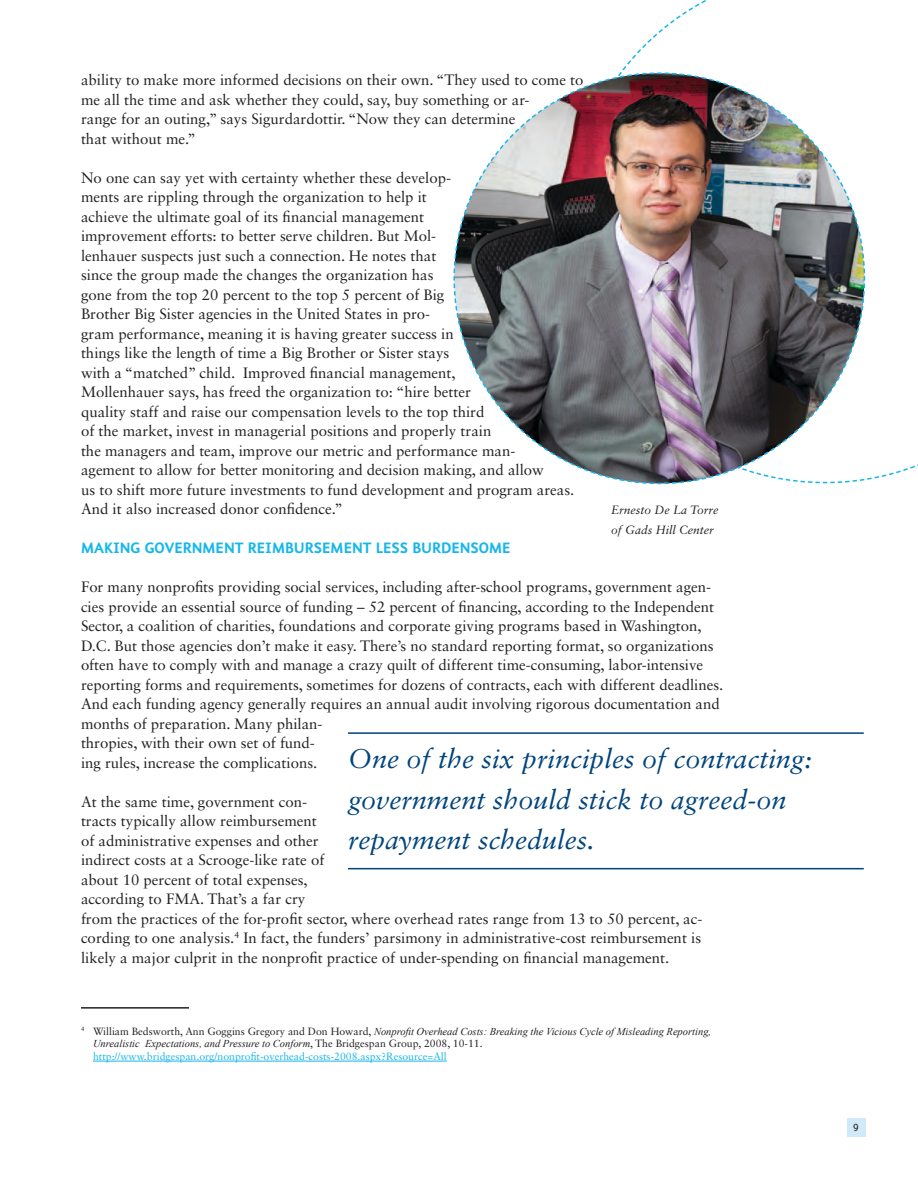
<style>
.page{position:relative;width:918px;height:1188px;background:#fff}
.page>*{position:absolute;margin:0;border:0;box-sizing:border-box;transform-origin:0 0}
.t1{font:italic 27px/40.5px "Sabon LT Std";color:#00447c}
.t2{font:15px/19.5px "Sabon LT Std";color:#231f20}
.t3{font:700 15px "FS Ingrid";color:#16b6eb}
.t4{font:italic 12px/19.5px "Sabon LT Std";color:#231f20}
.t5{font:italic 10.5px/12.6px "Times New Roman";color:#231f20}
.t6{font:10.5px "Sabon LT Std";color:#16b6eb}
.t7{font:10.5px "FS Ingrid";color:#231f20}
.s1{font-family:"Sabon LT Std";font-style:normal}
</style>
<div class="page">
<hr style="left:348px;top:732px;width:516px;height:2px;background:#00447c">
<hr style="left:348px;top:868px;width:516px;height:1px;background:#00447c">
<div style="left:847px;top:1119px;width:18px;height:18px;background:#d0eafa"></div>
<img style="left:453px;top:72px;width:413px;height:413px">
<hr style="left:81px;top:1007px;width:108px;height:2px;background:#231f20">
<hr style="left:93px;top:1061px;width:354px;height:1px;background:#16b6eb">
<p class="t2" style="left:81px;top:70px;width:504px">ability to make more informed decisions on their own. “They used to come to me all the time and ask whether they could, say, buy something or ar-<br>range for an outing,” says Sigurdardottir. “Now they can determine<br>that without me.”</p>
<p class="t2" style="left:81px;top:167px;width:495px">No one can say yet with certainty whether these develop-<br>ments are rippling through the organization to help it<br>achieve the ultimate goal of its financial management<br>improvement efforts: to better serve children. But Mol-<br>lenhauer suspects just such a connection. He notes that<br>since the group made the changes the organization has<br>gone from the top 20 percent to the top 5 percent of Big<br>Brother Big Sister agencies in the United States in pro-<br>gram performance, meaning it is having greater success in<br>things like the length of time a Big Brother or Sister stays<br>with a “matched” child. Improved financial management,<br>Mollenhauer says, has freed the organization to: “hire better<br>quality staff and raise our compensation levels to the top third<br>of the market, invest in managerial positions and properly train<br>the managers and team, improve our metric and performance man-<br>agement to allow for better monitoring and decision making, and allow<br>us to shift more future investments to fund development and program areas.<br>And it also increased donor confidence.”</p>
<p class="t3" style="left:81px;top:539px;width:431px">MAKING GOVERNMENT REIMBURSEMENT LESS BURDENSOME</p>
<p class="t2" style="left:81px;top:577px;width:644px">For many nonprofits providing social services, including after-school programs, government agen&shy;cies provide an essential source of funding – 52 percent of financing, according to the Independent Sector, a coalition of charities, foundations and corporate giving programs based in Washington, D.C. But those agencies don’t make it easy. There’s no standard reporting format, so organizations often have to comply with and manage a crazy quilt of different time-consuming, labor-intensive reporting forms and requirements, sometimes for dozens of contracts, each with different deadlines.<br>And each funding agency generally requires an annual audit involving rigorous documentation and months of preparation. Many philan-<br>thropies, with their own set of fund-<br>ing rules, increase the complications.</p>
<p class="t2" style="left:81px;top:791px;width:623px">At the same time, government con-<br>tracts typically allow reimbursement<br>of administrative expenses and other<br>indirect costs at a Scrooge-like rate of<br>about 10 percent of total expenses,<br>according to FMA. That’s a far cry<br>from the practices of the for-profit sector, where overhead rates range from 13 to 50 percent, ac&shy;cording to one analysis.<sup>4</sup> In fact, the funders’ parsimony in administrative-cost reimbursement is likely a major culprit in the nonprofit practice of under-spending on financial management.</p>
<p class="t4" style="left:611px;top:500px;width:109px">Ernesto De La Torre of Gads Hill Center</p>
<h1 class="t1" style="left:348px;top:739px;width:465px">One of the six principles of contracting: government should stick to agreed-on repayment schedules.</h1>
<p class="t5" style="left:93px;top:1025px;width:620px;text-indent:-12px"><sup>4</sup> <span class="s1">William Bedsworth, Ann Goggins Gregory and Don Howard,</span> Nonprofit Overhead Costs: Breaking the Vicious Cycle of Misleading Reporting,<br>Unrealistic Expectations, and Pressure to Conform<span class="s1">, The Bridgespan Group, 2008, 10-11.</span></p>
<p class="t6" style="left:93px;top:1050px;width:355px">http://www.bridgespan.org/nonprofit-overhead-costs-2008.aspx?Resource=All</p>
<p class="t7" style="left:853px;top:1122px;width:7px">9</p>
</div>
